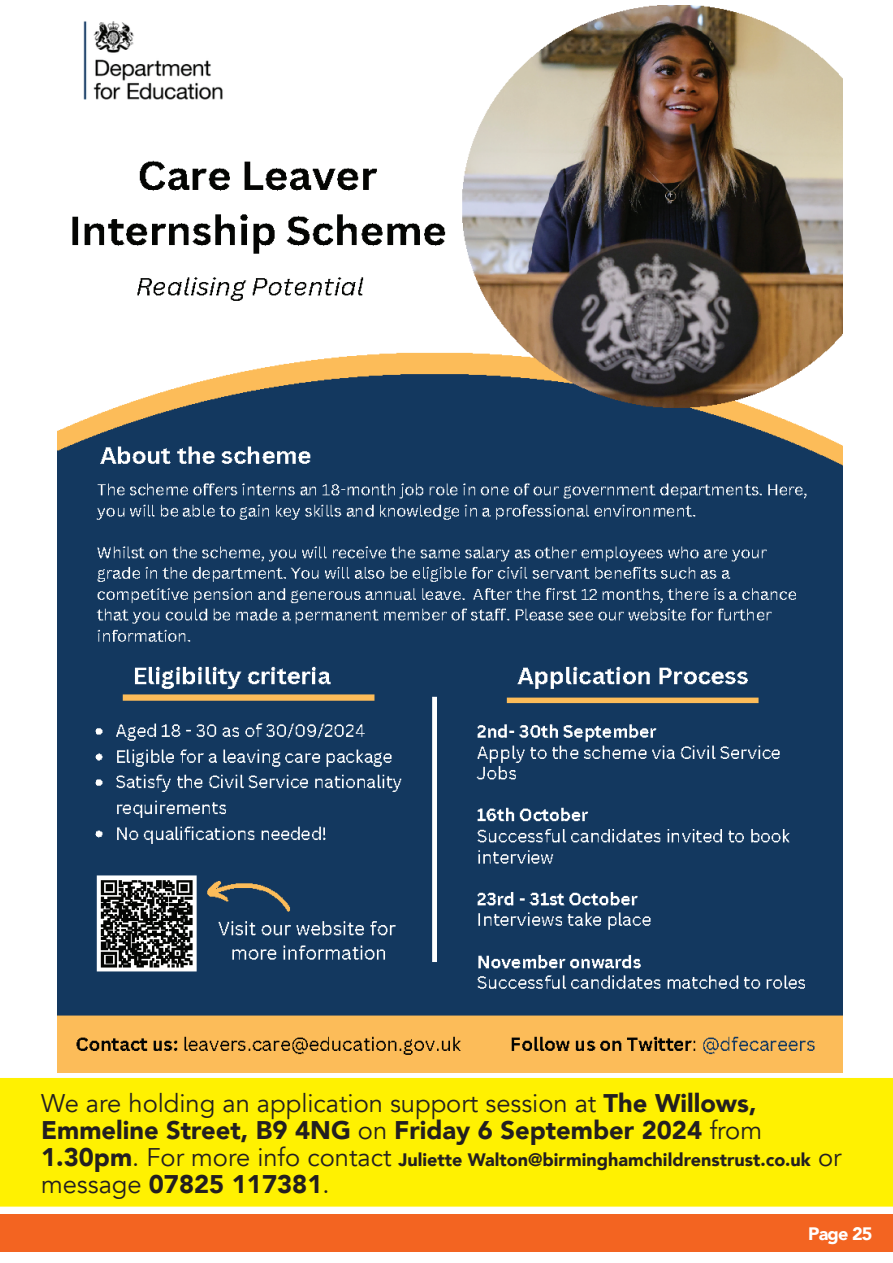
<style>
.page{position:relative;width:893px;height:1263px;background:#fff}
.page>*{position:absolute;margin:0;border:0;box-sizing:border-box;transform-origin:0 0}
.t1{font:900 25.5px/27px "Avenir";color:#231f20}
.t2{font:900 18px "Avenir";color:#231f20}
.t3{font:900 18px "Avenir";letter-spacing:-.045em;color:#fff}
.s1{font-weight:400}
.s2{font-size:25.5px}
.s3{font-weight:400;font-size:25.5px}
</style>
<div class="page">
<div style="left:0;top:1078px;width:893px;height:128px;background:#fff101"></div>
<div style="left:0;top:1214px;width:893px;height:38px;background:#f36421"></div>
<img style="left:58px;top:6px;width:785px;height:1066px">
<p class="t1" style="left:41px;top:1089px;width:722px"><span class="s1">We are holding an application support session at</span> The Willows,<br>Emmeline Street, B9 4NG <span class="s1">on</span> Friday 6 September 2024 <span class="s1">from</span></p>
<p class="t2" style="left:41px;top:1144px;width:802px"><span class="s2">1.30pm</span><span class="s3">. For more info contact</span> Juliette Walton@birminghamchildrenstrust.co.uk <span class="s3">or</span></p>
<p class="t1" style="left:41px;top:1170px;width:290px"><span class="s1">message</span> 07825 117381<span class="s1">.</span></p>
<p class="t3" style="left:808px;top:1218px;width:66px">Page 25</p>
</div>
